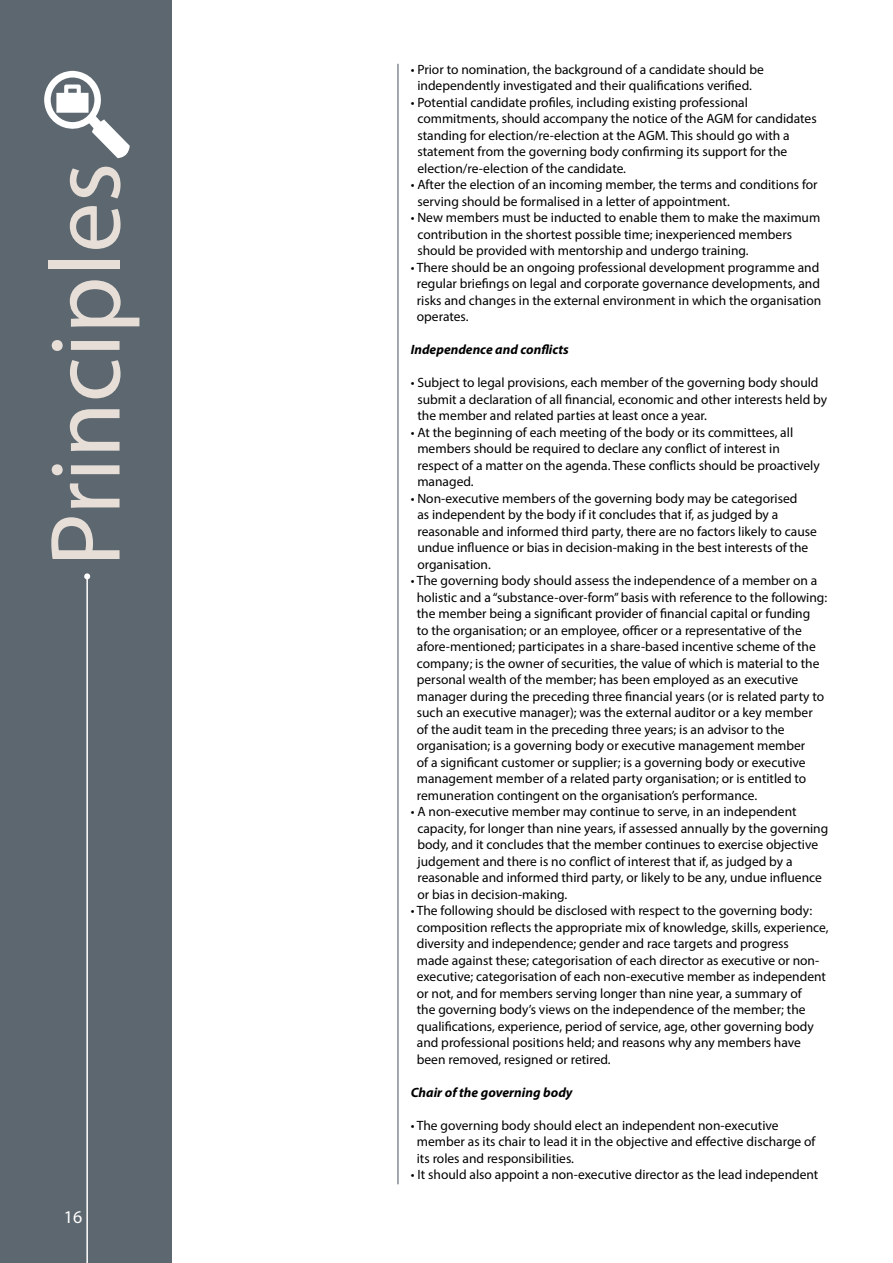
<style>
.page{position:relative;width:893px;height:1263px;background:#fff}
.page>*{position:absolute;margin:0;border:0;box-sizing:border-box;transform-origin:0 0}
.t1{font:100.5px "Myriad Pro";color:#e6ded7}
.t2{font:18px "Myriad Pro";color:#fff}
.t3{font:13.5px/16.5px "Myriad Pro";color:#000}
.t4{font:italic 700 13.5px "Myriad Pro";color:#000}
</style>
<div class="page">
<div style="left:0;top:0;width:172px;height:1263px;background:#5c676f"></div>
<svg style="left:44px;top:71px;width:86px;height:87px"></svg>
<hr style="left:86px;top:576px;width:2px;height:687px;background:#fff">
<svg style="left:84px;top:573px;width:6px;height:6px"></svg>
<hr style="left:397px;top:64px;width:1px;height:1120px;background:#5c676f">
<h1 class="t1" style="left:24px;top:567px;width:405px;rotate:-90deg">Principles</h1>
<h2 class="t2" style="left:64px;top:1206px;width:20px">16</h2>
<p class="t3" style="left:411px;top:61px;width:355px;text-align:center">• Prior to nomination, the background of a candidate should be independently investigated and their qualifications verified.</p>
<p class="t3" style="left:417px;top:94px;width:401px;text-indent:-7px">• Potential candidate profiles, including existing professional commitments, should accompany the notice of the AGM for candidates standing for election/re-election at the AGM. This should go with a statement from the governing body confirming its support for the election/re-election of the candidate.</p>
<p class="t3" style="left:417px;top:176px;width:402px;text-indent:-7px">• After the election of an incoming member, the terms and conditions for serving should be formalised in a letter of appointment.</p>
<p class="t3" style="left:417px;top:209px;width:404px;text-indent:-7px">• New members must be inducted to enable them to make the maximum contribution in the shortest possible time; inexperienced members should be provided with mentorship and undergo training.</p>
<p class="t3" style="left:417px;top:259px;width:406px;text-indent:-6px">• There should be an ongoing professional development programme and regular briefings on legal and corporate governance developments, and risks and changes in the external environment in which the organisation operates.</p>
<p class="t4" style="left:411px;top:341px;width:160px">Independence and conflicts</p>
<p class="t3" style="left:417px;top:374px;width:411px;text-indent:-7px">• Subject to legal provisions, each member of the governing body should submit a declaration of all financial, economic and other interests held by the member and related parties at least once a year.</p>
<p class="t3" style="left:417px;top:424px;width:404px;text-indent:-7px">• At the beginning of each meeting of the body or its committees, all members should be required to declare any conflict of interest in respect of a matter on the agenda. These conflicts should be proactively managed.</p>
<p class="t3" style="left:417px;top:490px;width:401px;text-indent:-7px">• Non-executive members of the governing body may be categorised<br>as independent by the body if it concludes that if, as judged by a reasonable and informed third party, there are no factors likely to cause undue influence or bias in decision-making in the best interests of the organisation.</p>
<p class="t3" style="left:417px;top:572px;width:412px;text-indent:-6px">• The governing body should assess the independence of a member on a holistic and a “substance-over-form” basis with reference to the following: the member being a significant provider of financial capital or funding<br>to the organisation; or an employee, officer or a representative of the afore-mentioned; participates in a share-based incentive scheme of the company; is the owner of securities, the value of which is material to the personal wealth of the member; has been employed as an executive manager during the preceding three financial years (or is related party to such an executive manager); was the external auditor or a key member of the audit team in the preceding three years; is an advisor to the organisation; is a governing body or executive management member<br>of a significant customer or supplier; is a governing body or executive management member of a related party organisation; or is entitled to remuneration contingent on the organisation’s performance.</p>
<p class="t3" style="left:417px;top:803px;width:412px;text-indent:-7px">• A non-executive member may continue to serve, in an independent capacity, for longer than nine years, if assessed annually by the governing body, and it concludes that the member continues to exercise objective judgement and there is no conflict of interest that if, as judged by a reasonable and informed third party, or likely to be any, undue influence or bias in decision-making.</p>
<p class="t3" style="left:417px;top:902px;width:413px;text-indent:-6px">• The following should be disclosed with respect to the governing body: composition reflects the appropriate mix of knowledge, skills, experience, diversity and independence; gender and race targets and progress<br>made against these; categorisation of each director as executive or non&shy;executive; categorisation of each non-executive member as independent or not, and for members serving longer than nine year, a summary of<br>the governing body’s views on the independence of the member; the qualifications, experience, period of service, age, other governing body and professional positions held; and reasons why any members have been removed, resigned or retired.</p>
<p class="t4" style="left:411px;top:1083px;width:163px">Chair of the governing body</p>
<p class="t3" style="left:417px;top:1117px;width:400px;text-indent:-6px">• The governing body should elect an independent non-executive member as its chair to lead it in the objective and effective discharge of its roles and responsibilities.</p>
<p class="t3" style="left:411px;top:1166px;width:409px">• It should also appoint a non-executive director as the lead independent</p>
</div>
